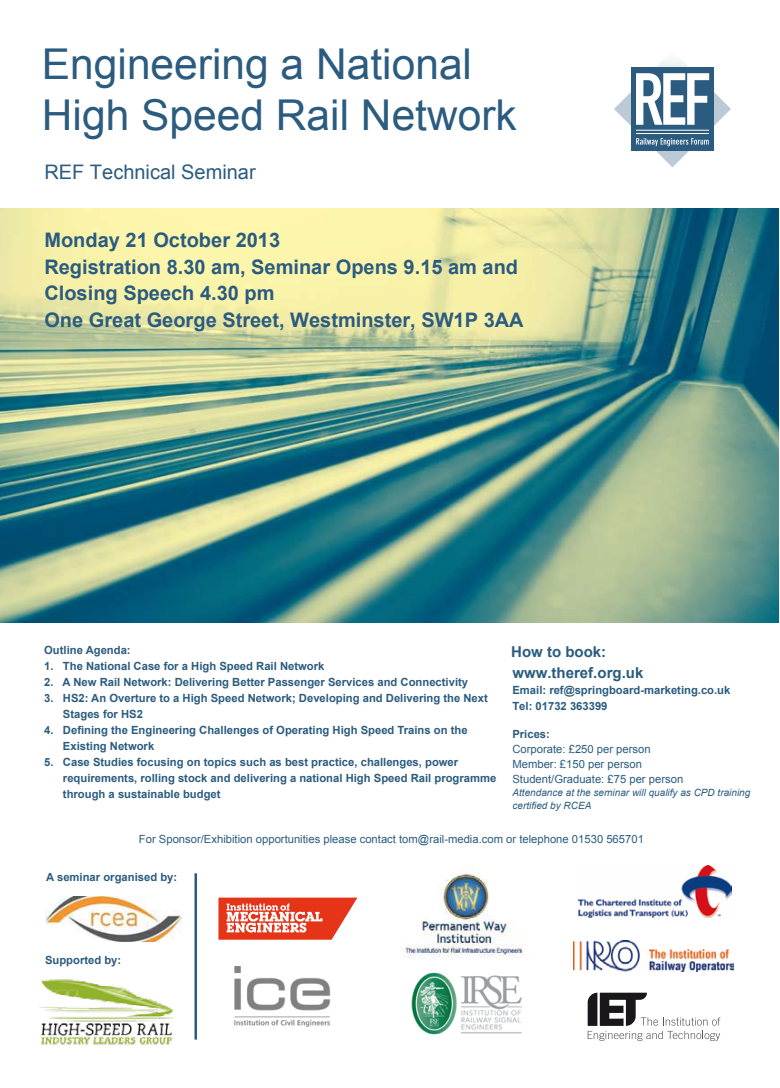
<style>
.page{position:relative;width:780px;height:1088px;background:#fff}
.page>*{position:absolute;margin:0;border:0;box-sizing:border-box;transform-origin:0 0}
.t1{font:42.5px/51px "Arial";color:#2b5c80}
.t2{font:700 20px/26.5px "Arial";color:#2b5c80}
.t3{font:20px "Arial";color:#2b5c80}
.t4{font:700 15px/21.5px "Arial";color:#2b5c80}
.t5{font:700 11.25px/16px "Arial";color:#2b5c80}
.t6{font:11.25px/14.8px "Arial";color:#2b5c80}
.t7{font:italic 10px/13.2px "Arial";color:#2b5c80}
</style>
<div class="page">
<img style="left:0;top:208px;width:778px;height:414px">
<svg style="left:614px;top:59px;width:117px;height:108px"></svg>
<hr style="left:636px;top:130px;width:73px;height:1px;background:#fff">
<hr style="left:636px;top:133px;width:73px;height:1px;background:#fff">
<img style="left:45px;top:896px;width:136px;height:46px">
<svg style="left:218px;top:897px;width:139px;height:43px"></svg>
<img style="left:401px;top:865px;width:123px;height:93px">
<img style="left:578px;top:865px;width:153px;height:52px">
<img style="left:234px;top:966px;width:97px;height:61px">
<img style="left:411px;top:972px;width:111px;height:63px">
<hr style="left:194px;top:873px;width:3px;height:166px;background:#2b5c80">
<img style="left:573px;top:940px;width:160px;height:31px">
<svg style="left:587px;top:992px;width:133px;height:49px"></svg>
<img style="left:39px;top:979px;width:135px;height:66px">
<h1 class="t1" style="left:42px;top:39px;width:476px">Engineering a National<br>High Speed Rail Network</h1>
<h2 class="t3" style="left:44px;top:159px;width:213px">REF Technical Seminar</h2>
<h2 class="t2" style="left:44px;top:227px;width:481px">Monday 21 October 2013<br>Registration 8.30 am, Seminar Opens 9.15 am and Closing Speech 4.30 pm<br>One Great George Street, Westminster, SW1P 3AA</h2>
<p class="t5" style="left:44px;top:642px;width:88px">Outline Agenda:</p>
<p class="t5" style="left:44px;top:658px;width:282px">1. The National Case for a High Speed Rail Network</p>
<p class="t5" style="left:44px;top:674px;width:425px">2. A New Rail Network: Delivering Better Passenger Services and Connectivity</p>
<p class="t5" style="left:63px;top:690px;width:426px;text-indent:-19px">3. HS2: An Overture to a High Speed Network; Developing and Delivering the Next<br>Stages for HS2</p>
<p class="t5" style="left:63px;top:722px;width:406px;text-indent:-19px">4. Defining the Engineering Challenges of Operating High Speed Trains on the<br>Existing Network</p>
<p class="t5" style="left:63px;top:754px;width:435px;text-indent:-19px">5. Case Studies focusing on topics such as best practice, challenges, power requirements, rolling stock and delivering a national High Speed Rail programme through a sustainable budget</p>
<h3 class="t4" style="left:511px;top:641px;width:134px">How to book: www.theref.org.uk</h3>
<p class="t5" style="left:512px;top:682px;width:219px">Email: ref@springboard-marketing.co.uk<br>Tel: 01732 363399</p>
<p class="t5" style="left:512px;top:727px;width:39px">Prices:</p>
<p class="t6" style="left:512px;top:742px;width:172px">Corporate: £250 per person<br>Member: £150 per person<br>Student/Graduate: £75 per person</p>
<p class="t7" style="left:512px;top:786px;width:239px">Attendance at the seminar will qualify as CPD training certified by RCEA</p>
<p class="t6" style="left:139px;top:832px;width:506px">For Sponsor/Exhibition opportunities please contact tom@rail-media.com or telephone 01530 565701</p>
<p class="t5" style="left:46px;top:870px;width:132px">A seminar organised by:</p>
<p class="t5" style="left:45px;top:952px;width:78px">Supported by:</p>
</div>
